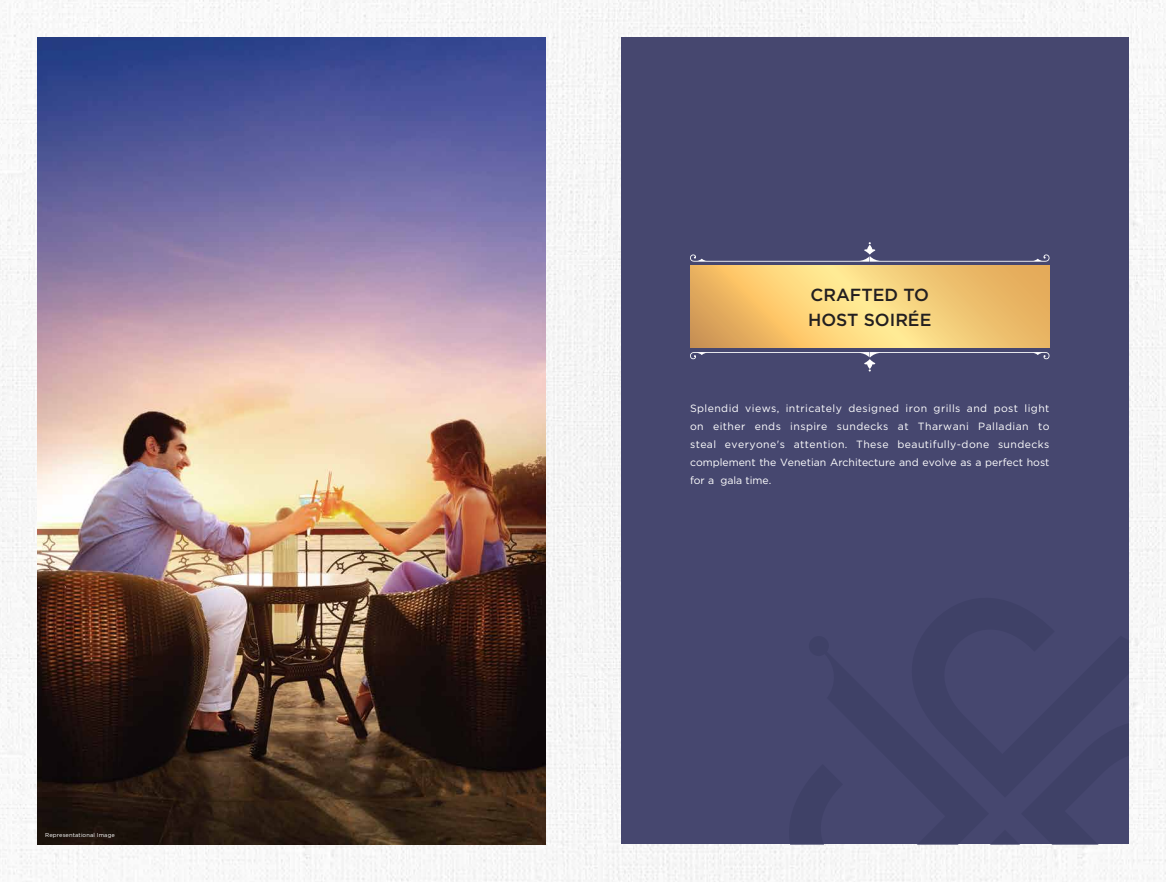
<style>
.page{position:relative;width:1166px;height:882px;background:#fff}
.page>*{position:absolute;margin:0;border:0;box-sizing:border-box;transform-origin:0 0}
.t1{font:500 17.5px/25.4px "Gotham";color:#231f20}
.t2{font:10.5px/17.9px "Gotham";color:#fff;text-align:justify}
.t3{font:5.69px "Gotham";letter-spacing:.02em;color:#fff}
</style>
<div class="page">
<img style="left:0;top:0;width:1166px;height:882px">
<div style="left:621px;top:38px;width:507px;height:806px;background:#46476f"></div>
<img style="left:38px;top:38px;width:507px;height:806px">
<svg style="left:690px;top:242px;width:359px;height:20px"></svg>
<svg style="left:690px;top:352px;width:359px;height:20px"></svg>
<svg style="left:690px;top:266px;width:359px;height:82px;background:#f2c773"></svg>
<p class="t3" style="left:45px;top:831px;width:71px">Representational Image</p>
<h1 class="t1" style="left:808px;top:282px;width:125px">CRAFTED TO<br>HOST SOIRÉE</h1>
<p class="t2" style="left:690px;top:400px;width:361px">Splendid views, intricately designed iron grills and post light on either ends inspire sundecks at Tharwani Palladian to steal everyone's attention. These beautifully-done sundecks complement the Venetian Architecture and evolve as a perfect host for a gala time.</p>
</div>
